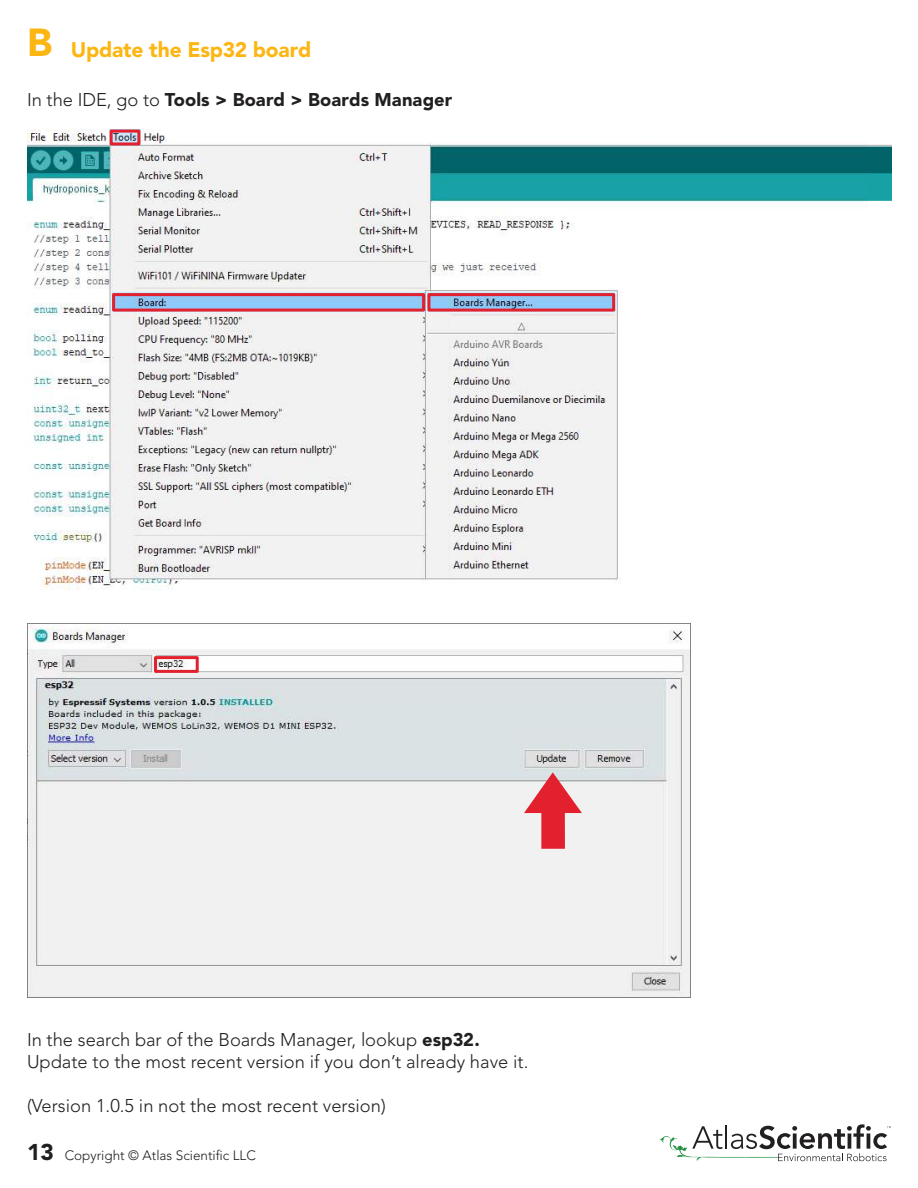
<style>
.page{position:relative;width:918px;height:1188px;background:#fff}
.page>*{position:absolute;margin:0;border:0;box-sizing:border-box;transform-origin:0 0}
.t1{font:900 21px "Avenir LT Pro";letter-spacing:-.01em;color:#fcb613}
.t2{font:300 18.3px/22px "Avenir LT Pro";color:#221f1f}
.t3{font:900 18.3px "Avenir LT Pro";letter-spacing:.005em;color:#221f1f}
.t4{font:300 13.5px "Avenir LT Pro";color:#221f1f}
.s1{font-size:38.85px}
.s2{font-weight:300}
.s3{font-weight:900}
.s4{font-weight:900;font-size:22.65px}
</style>
<div class="page">
<img style="left:867px;top:144px;width:25px;height:58px">
<img style="left:27px;top:130px;width:840px;height:459px">
<div style="left:110px;top:130px;width:30px;height:15px;border:3px solid #e2202e"></div>
<div style="left:112px;top:293px;width:313px;height:19px;border:3px solid #e2202e"></div>
<div style="left:427px;top:293px;width:188px;height:19px;border:3px solid #e2202e"></div>
<img style="left:27px;top:624px;width:663px;height:373px">
<svg style="left:524px;top:772px;width:58px;height:77px"></svg>
<div style="left:154px;top:656px;width:45px;height:17px;border:3px solid #e2202e"></div>
<svg style="left:660px;top:1124px;width:231px;height:37px"></svg>
<p class="t1" style="left:27px;top:41px;width:286px"><span class="s1">B</span> Update the Esp32 board</p>
<p class="t3" style="left:27px;top:92px;width:427px"><span class="s2">In the IDE, go to</span> Tools &gt; Board &gt; Boards Manager</p>
<p class="t2" style="left:27px;top:1030px;width:503px">In the search bar of the Boards Manager, lookup <span class="s3">esp32.<br></span>Update to the most recent version if you don’t already have it.</p>
<p class="t2" style="left:27px;top:1096px;width:360px">(Version 1.0.5 in not the most recent version)</p>
<p class="t4" style="left:27px;top:1150px;width:230px"><span class="s4">13</span> Copyright © Atlas Scientific LLC</p>
</div>
